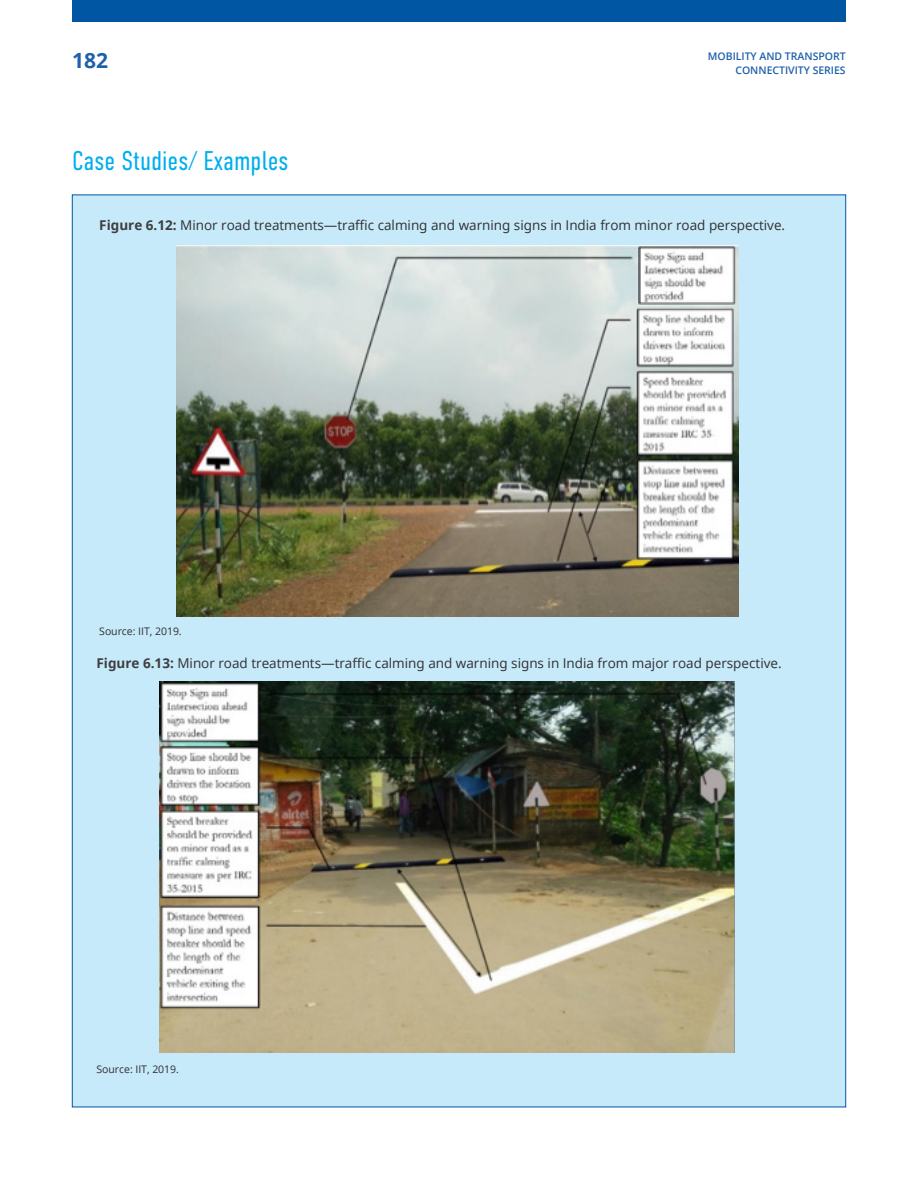
<style>
.page{position:relative;width:918px;height:1188px;background:#fff}
.page>*{position:absolute;margin:0;border:0;box-sizing:border-box;transform-origin:0 0}
.H2_-_level_2{font:300 27px "DIN Condensed";color:#00aeef}
.t1{font:700 21px "Open Sans";color:#1f60aa}
.Figure_title{font:13.5px "Open Sans";color:#312f30}
.t2{font:600 10.5px "Open Sans";letter-spacing:-.005em;color:#1f60aa}
.figure_source{font:10.5px "Open Sans";letter-spacing:-.005em;color:#312f30}
.s1{font-weight:700;color:#3e3e3f}
</style>
<div class="page">
<div style="left:72px;top:0;width:774px;height:22px;background:#0156a3"></div>
<div style="left:72px;top:194px;width:774px;height:913px;background:#c6eafa;border:1px solid #0156a3"></div>
<img style="left:177px;top:246px;width:561px;height:370px">
<img style="left:159px;top:682px;width:576px;height:371px">
<h2 class="t1" style="left:72px;top:46px;width:37px">182</h2>
<p class="H2_-_level_2" style="left:72px;top:145px;width:218px">Case Studies/ Examples</p>
<p class="t2" style="left:708px;top:49px;width:139px">MOBILITY AND TRANSPORT</p>
<p class="t2" style="left:735px;top:63px;width:112px">CONNECTIVITY SERIES</p>
<p class="Figure_title" style="left:99px;top:216px;width:687px"><span class="s1">Figure 6.12:</span> Minor road treatments—traffic calming and warning signs in India from minor road perspective.</p>
<p class="figure_source" style="left:99px;top:624px;width:84px">Source: IIT, 2019.</p>
<p class="Figure_title" style="left:97px;top:654px;width:687px"><span class="s1">Figure 6.13:</span> Minor road treatments—traffic calming and warning signs in India from major road perspective.</p>
<p class="figure_source" style="left:97px;top:1062px;width:84px">Source: IIT, 2019.</p>
</div>
